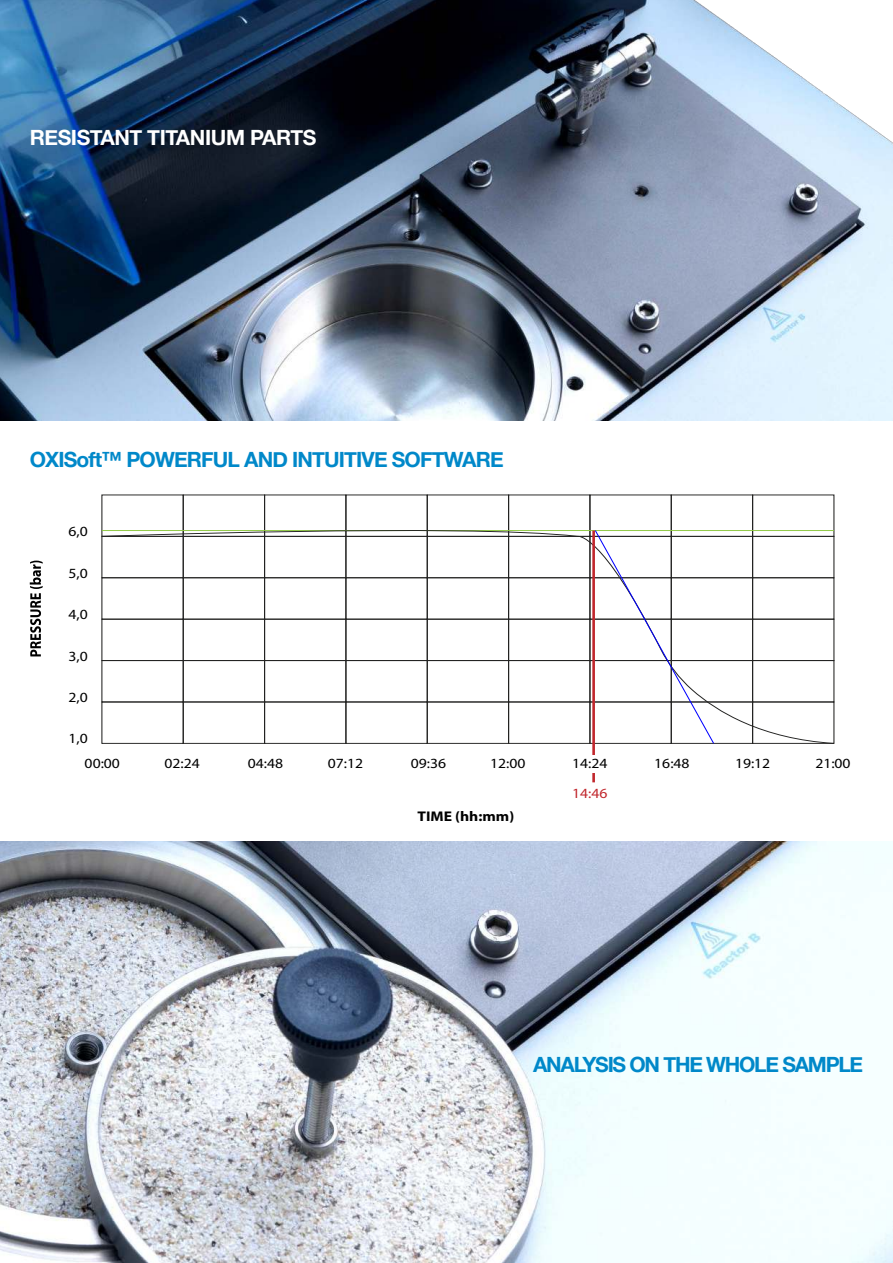
<style>
.page{position:relative;width:893px;height:1263px;background:#fff}
.page>*{position:absolute;margin:0;border:0;box-sizing:border-box;transform-origin:0 0}
.t1{font:700 21px "Helvetica Neue";letter-spacing:-.04em;color:#0088c9}
.t2{font:700 21px "Helvetica Neue";letter-spacing:-.06em;color:#0088c9}
.t3{font:700 21px "Helvetica Neue";letter-spacing:-.02em;color:#fff}
.t4{font:14.1px "Myriad Pro";color:#000;scale:1.11 1}
.t5{font:700 14.1px "Myriad Pro";color:#000;scale:1.11 1}
.t6{font:14.1px "Myriad Pro";color:#c1272d;scale:1.11 1}
</style>
<div class="page">
<div style="left:264px;top:495px;width:82px;height:41px;border:1px solid #222221"></div>
<div style="left:508px;top:495px;width:82px;height:41px;border:1px solid #222221"></div>
<svg style="left:101px;top:523px;width:734px;height:221px"></svg>
<svg style="left:594px;top:529px;width:121px;height:215px"></svg>
<hr style="left:592px;top:530px;width:3px;height:252px;background:#c1272d">
<div style="left:570px;top:755px;width:41px;height:18px;background:#fff"></div>
<svg style="left:30px;top:561px;width:13px;height:95px"></svg>
<img style="left:0;top:0;width:893px;height:421px">
<img style="left:0;top:842px;width:893px;height:421px">
<h1 class="t3" style="left:30px;top:129px;width:288px">RESISTANT TITANIUM PARTS</h1>
<h1 class="t1" style="left:30px;top:452px;width:475px">OXISoft™ POWERFUL AND INTUITIVE SOFTWARE</h1>
<p class="t4" style="left:68px;top:526px;width:19px">6,0</p>
<p class="t4" style="left:68px;top:568px;width:19px">5,0</p>
<p class="t4" style="left:68px;top:609px;width:19px">4,0</p>
<p class="t4" style="left:68px;top:651px;width:19px">3,0</p>
<p class="t4" style="left:68px;top:692px;width:19px">2,0</p>
<p class="t4" style="left:68px;top:733px;width:19px">1,0</p>
<p class="t4" style="left:85px;top:758px;width:33px">00:00</p>
<p class="t4" style="left:165px;top:758px;width:33px">02:24</p>
<p class="t4" style="left:248px;top:758px;width:33px">04:48</p>
<p class="t4" style="left:328px;top:758px;width:33px">07:12</p>
<p class="t4" style="left:411px;top:758px;width:33px">09:36</p>
<p class="t4" style="left:490px;top:758px;width:33px">12:00</p>
<p class="t4" style="left:654px;top:758px;width:33px">16:48</p>
<p class="t4" style="left:735px;top:758px;width:33px">19:12</p>
<p class="t4" style="left:815px;top:758px;width:33px">21:00</p>
<p class="t6" style="left:572px;top:788px;width:33px">14:46</p>
<p class="t4" style="left:572px;top:758px;width:33px">14:24</p>
<p class="t5" style="left:417px;top:811px;width:89px">TIME (hh:mm)</p>
<h1 class="t2" style="left:533px;top:1056px;width:332px">ANALYSIS ON THE WHOLE SAMPLE</h1>
</div>
